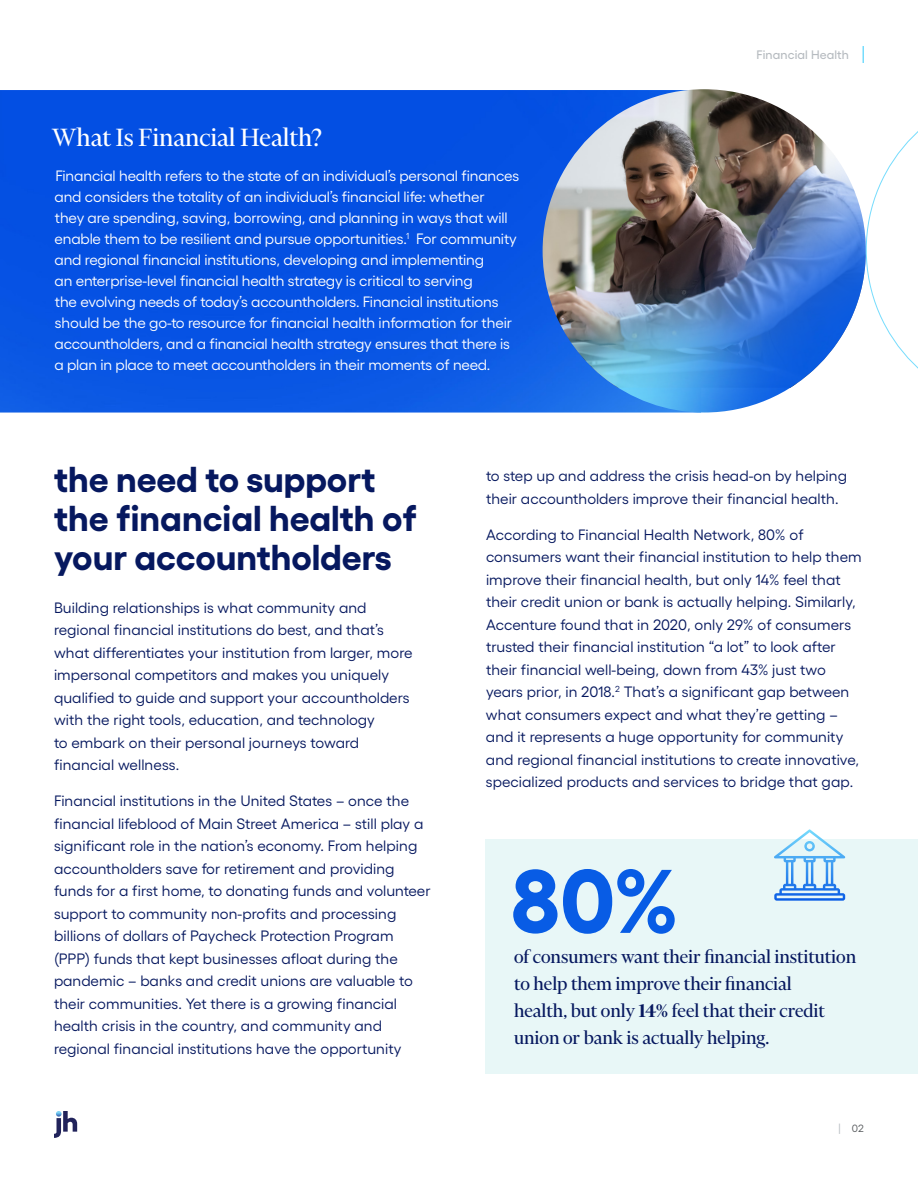
<style>
.page{position:relative;width:918px;height:1188px;background:#fff}
.page>*{position:absolute;margin:0;border:0;box-sizing:border-box;transform-origin:0 0}
.t1{font:700 90px "Gellix";color:#085ce5}
.t2{font:700 36px/39px "Gellix";color:#06185f}
.t3{font:28.5px "Financier Display";color:#fff}
.t4{font:21px/27px "Financier Display";color:#06185f}
.t5{font:15px/22.5px "Gellix";letter-spacing:.005em;color:#06185f}
.t6{font:15px/21px "Gellix";letter-spacing:-.01em;color:#fff}
.t7{font:500 12.3px "Gellix";letter-spacing:.01em;color:#b6bbc0}
.t8{font:10.5px "Gellix";color:#575a5d}
.s1{font-weight:600}
.s2{color:#b6bbc0}
</style>
<div class="page">
<svg style="left:862px;top:46px;width:2px;height:17px"></svg>
<svg style="left:54px;top:1111px;width:23px;height:27px"></svg>
<img style="left:0;top:90px;width:543px;height:323px">
<img style="left:543px;top:89px;width:323px;height:324px">
<svg style="left:866px;top:131px;width:52px;height:238px"></svg>
<div style="left:486px;top:840px;width:432px;height:234px;background:#e8f7f7"></div>
<svg style="left:774px;top:829px;width:71px;height:72px"></svg>
<h3 class="t3" style="left:52px;top:123px;width:272px">What Is Financial Health?</h3>
<p class="t6" style="left:55px;top:164px;width:466px">Financial health refers to the state of an individual’s personal finances and considers the totality of an individual’s financial life: whether<br>they are spending, saving, borrowing, and planning in ways that will enable them to be resilient and pursue opportunities.<sup>1</sup> For community and regional financial institutions, developing and implementing<br>an enterprise-level financial health strategy is critical to serving<br>the evolving needs of today’s accountholders. Financial institutions should be the go-to resource for financial health information for their accountholders, and a financial health strategy ensures that there is a plan in place to meet accountholders in their moments of need.</p>
<p class="t7" style="left:757px;top:45px;width:94px">Financial Health</p>
<h2 class="t2" style="left:54px;top:456px;width:365px">the need to support the financial health of your accountholders</h2>
<p class="t5" style="left:54px;top:595px;width:360px">Building relationships is what community and regional financial institutions do best, and that’s what differentiates your institution from larger, more impersonal competitors and makes you uniquely qualified to guide and support your accountholders with the right tools, education, and technology<br>to embark on their personal journeys toward financial wellness.</p>
<p class="t5" style="left:54px;top:788px;width:378px">Financial institutions in the United States – once the financial lifeblood of Main Street America – still play a significant role in the nation’s economy. From helping accountholders save for retirement and providing funds for a first home, to donating funds and volunteer support to community non-profits and processing billions of dollars of Paycheck Protection Program (PPP) funds that kept businesses afloat during the pandemic – banks and credit unions are valuable to their communities. Yet there is a growing financial health crisis in the country, and community and regional financial institutions have the opportunity</p>
<p class="t5" style="left:486px;top:463px;width:363px">to step up and address the crisis head-on by helping their accountholders improve their financial health.</p>
<p class="t5" style="left:486px;top:522px;width:377px">According to Financial Health Network, 80% of consumers want their financial institution to help them improve their financial health, but only 14% feel that their credit union or bank is actually helping. Similarly, Accenture found that in 2020, only 29% of consumers trusted their financial institution “a lot” to look after their financial well-being, down from 43% just two years prior, in 2018.<sup>2</sup> That’s a significant gap between what consumers expect and what they’re getting – and it represents a huge opportunity for community and regional financial institutions to create innovative, specialized products and services to bridge that gap.</p>
<h1 class="t1" style="left:511px;top:829px;width:170px">80%</h1>
<h3 class="t4" style="left:514px;top:943px;width:344px">of consumers want their financial institution to help them improve their financial<br>health, but only <span class="s1">14%</span> feel that their credit union or bank is actually helping.</h3>
<p class="t8" style="left:839px;top:1120px;width:27px"><span class="s2">|</span> 02</p>
</div>
